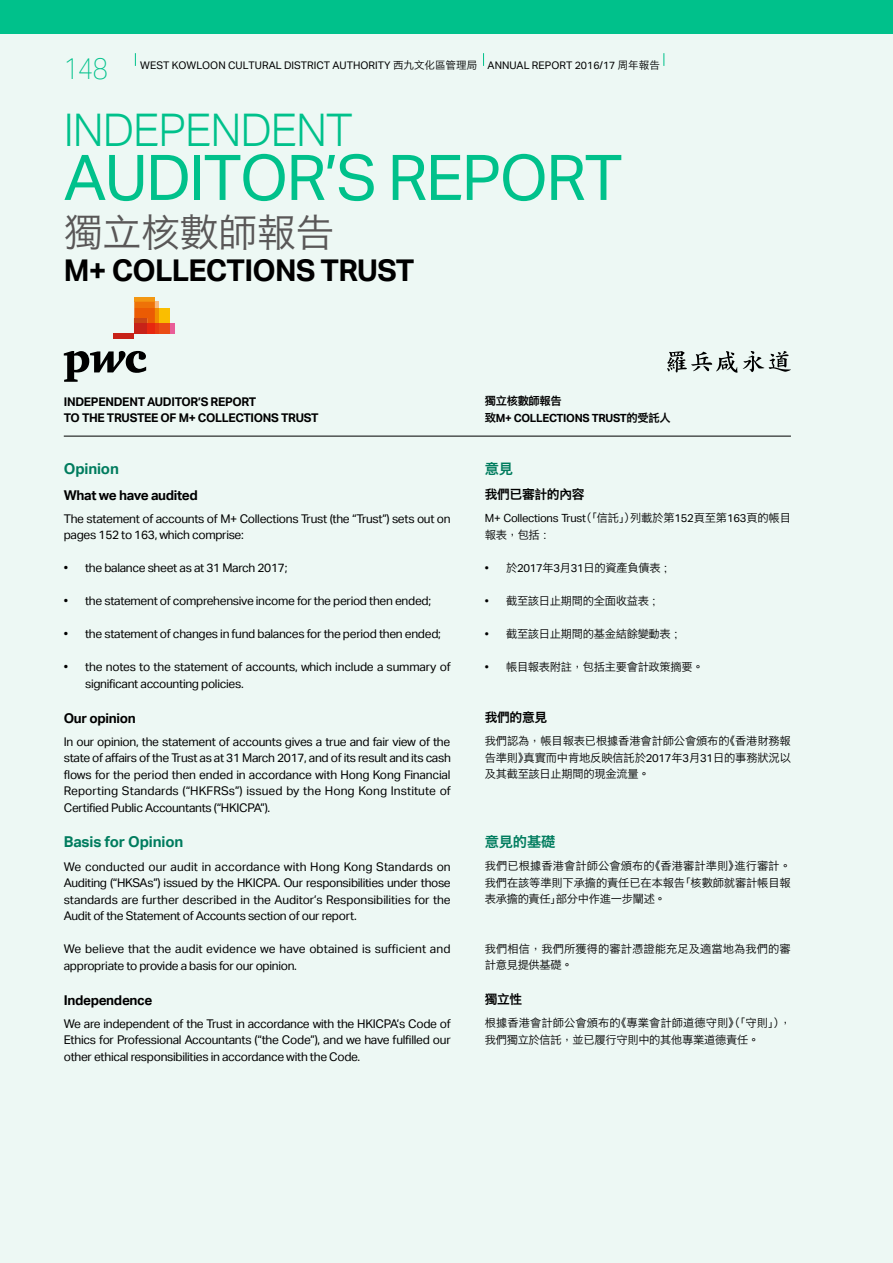
<style>
.page{position:relative;width:893px;height:1263px;background:#edf8f4}
.page>*{position:absolute;margin:0;border:0;box-sizing:border-box;transform-origin:0 0}
.t1{font:63px "Aktiv Grotesk";letter-spacing:-.025em;color:#00c18b}
.t2{font:300 45px "Aktiv Grotesk";letter-spacing:-.025em;color:#00c18b}
.t3{font:39px "Hiragino Sans GB W3";letter-spacing:-.01em;color:#595757}
.t4{font:700 30px "Aktiv Grotesk";letter-spacing:-.025em;color:#000}
.t5{font:100 30px "Aktiv Grotesk";color:#00c18b;scale:.85 1}
.t6{font:700 15px "Aktiv Grotesk";letter-spacing:-.01em;color:#007c5e}
.t7{font:14.25px "Hiragino Sans GB W6";letter-spacing:-.01em;color:#007c5e}
.t8{font:700 13.5px "Aktiv Grotesk";letter-spacing:-.025em;color:#000}
.t9{font:12.75px "Hiragino Sans GB W6";letter-spacing:-.025em;color:#000}
.t10{font:12px/16.5px "Aktiv Grotesk";letter-spacing:-.025em;color:#000;text-align:justify}
.t11{font:12px/16.5px "Aktiv Grotesk";letter-spacing:-.005em;color:#000}
.t12{font:700 12px/16.5px "Aktiv Grotesk";letter-spacing:-.025em;color:#000}
.t13{font:11.25px/16.5px "Hiragino Sans GB W3";letter-spacing:-.025em;color:#000;text-align:justify}
.t14{font:11.25px "Aktiv Grotesk";letter-spacing:-.025em;color:#000}
.t15{font:11.25px/16.5px "Hiragino Sans GB W3";letter-spacing:.01em;color:#000}
.t16{font:700 11.25px "Aktiv Grotesk";letter-spacing:-.025em;color:#000}
.t17{font:11.25px "Hiragino Sans GB W6";letter-spacing:-.025em;color:#000}
.t18{font:10.5px "Aktiv Grotesk";color:#000}
.s1{font-family:"Hiragino Sans GB W3"}
.s2{font-family:"Hiragino Sans GB W6";font-weight:400}
.s3{font-family:"M Hei HK";font-weight:500}
.s4{font-family:"Aktiv Grotesk"}
</style>
<div class="page">
<div style="left:0;top:0;width:893px;height:34px;background:#00c18b"></div>
<svg style="left:135px;top:53px;width:1px;height:13px"></svg>
<svg style="left:483px;top:53px;width:1px;height:13px"></svg>
<svg style="left:663px;top:53px;width:1px;height:13px"></svg>
<svg style="left:64px;top:351px;width:82px;height:31px"></svg>
<div style="left:169px;top:323px;width:6px;height:11px;background:#e95d98"></div>
<hr style="left:134px;top:298px;width:21px;height:4px;background:#f39712">
<div style="left:159px;top:308px;width:10px;height:15px;background:#fabe00"></div>
<div style="left:159px;top:323px;width:10px;height:11px;background:#ea4d14"></div>
<hr style="left:155px;top:323px;width:4px;height:11px;background:#e83b11">
<svg style="left:134px;top:302px;width:25px;height:21px"></svg>
<div style="left:147px;top:323px;width:8px;height:11px;background:#e7270f"></div>
<div style="left:134px;top:318px;width:13px;height:5px;background:#c94515"></div>
<div style="left:134px;top:323px;width:13px;height:11px;background:#c72218"></div>
<div style="left:114px;top:334px;width:20px;height:5px;background:#c72218"></div>
<svg style="left:667px;top:351px;width:70px;height:22px"></svg>
<svg style="left:743px;top:351px;width:48px;height:21px"></svg>
<hr style="left:64px;top:436px;width:727px;height:1px;background:#000">
<h3 class="t5" style="left:64px;top:52px;width:53px">148</h3>
<h2 class="t2" style="left:64px;top:104px;width:290px">INDEPENDENT</h2>
<h1 class="t1" style="left:64px;top:141px;width:560px">AUDITOR’S REPORT</h1>
<h3 class="t3" style="left:64px;top:208px;width:272px">獨立核數師報告</h3>
<h3 class="t4" style="left:64px;top:253px;width:352px">M+ COLLECTIONS TRUST</h3>
<p class="t18" style="left:140px;top:59px;width:521px">WEST KOWLOON CULTURAL DISTRICT AUTHORITY <span class="s1">西九文化區管理局</span> ANNUAL REPORT 2016/17 <span class="s1">周年報告</span></p>
<p class="t12" style="left:64px;top:393px;width:256px">INDEPENDENT AUDITOR’S REPORT<br>TO THE TRUSTEE OF M+ COLLECTIONS TRUST</p>
<p class="t6" style="left:64px;top:460px;width:57px">Opinion</p>
<p class="t8" style="left:64px;top:487px;width:136px">What we have audited</p>
<p class="t10" style="left:64px;top:510px;width:388px">The statement of accounts of M+ Collections Trust (the “Trust”) sets out on pages 152 to 163, which comprise:</p>
<p class="t10" style="left:64px;top:560px;width:225px">• the balance sheet as at 31 March 2017;</p>
<p class="t10" style="left:64px;top:593px;width:369px">• the statement of comprehensive income for the period then ended;</p>
<p class="t10" style="left:64px;top:626px;width:379px">• the statement of changes in fund balances for the period then ended;</p>
<p class="t10" style="left:85px;top:659px;width:367px;text-indent:-21px">• the notes to the statement of accounts, which include a summary of significant accounting policies.</p>
<p class="t8" style="left:64px;top:710px;width:73px">Our opinion</p>
<p class="t10" style="left:64px;top:733px;width:389px">In our opinion, the statement of accounts gives a true and fair view of the state of affairs of the Trust as at 31 March 2017, and of its result and its cash flows for the period then ended in accordance with Hong Kong Financial Reporting Standards (“HKFRSs”) issued by the Hong Kong Institute of Certified Public Accountants (“HKICPA”).</p>
<p class="t6" style="left:64px;top:833px;width:121px">Basis for Opinion</p>
<p class="t10" style="left:64px;top:858px;width:388px">We conducted our audit in accordance with Hong Kong Standards on Auditing (“HKSAs”) issued by the HKICPA. Our responsibilities under those standards are further described in the Auditor’s Responsibilities for the Audit of the Statement of Accounts section of our report.</p>
<p class="t11" style="left:64px;top:941px;width:388px">We believe that the audit evidence we have obtained is sufficient and appropriate to provide a basis for our opinion.</p>
<p class="t8" style="left:64px;top:992px;width:90px">Independence</p>
<p class="t10" style="left:64px;top:1015px;width:388px">We are independent of the Trust in accordance with the HKICPA’s Code of Ethics for Professional Accountants (“the Code”), and we have fulfilled our other ethical responsibilities in accordance with the Code.</p>
<p class="t17" style="left:485px;top:394px;width:79px">獨立核數師報告</p>
<p class="t16" style="left:485px;top:411px;width:188px"><span class="s2">致</span>M+ COLLECTIONS TRUST<span class="s2">的受託人</span></p>
<p class="t7" style="left:485px;top:459px;width:30px">意見</p>
<p class="t9" style="left:485px;top:486px;width:101px">我們已審計的內容</p>
<p class="t14" style="left:485px;top:512px;width:308px">M+ Collections Trust<span class="s1">（「信託」）列載於第</span>152<span class="s1">頁至第</span>163<span class="s1">頁的帳目</span></p>
<p class="t13" style="left:485px;top:526px;width:70px">報表<span class="s3">，</span>包括：</p>
<p class="t13" style="left:485px;top:559px;width:191px"><span class="s4">•</span> 於<span class="s4">2017</span>年<span class="s4">3</span>月<span class="s4">31</span>日的資產負債表；</p>
<p class="t13" style="left:485px;top:592px;width:179px"><span class="s4">•</span> 截至該日止期間的全面收益表；</p>
<p class="t13" style="left:485px;top:625px;width:201px"><span class="s4">•</span> 截至該日止期間的基金結餘變動表；</p>
<p class="t13" style="left:485px;top:658px;width:220px"><span class="s4">•</span> 帳目報表附註<span class="s3">，</span>包括主要會計政策摘要<span class="s3">。</span></p>
<p class="t9" style="left:485px;top:709px;width:64px">我們的意見</p>
<p class="t13" style="left:485px;top:733px;width:308px">我們認為<span class="s3">，</span>帳目報表已根據香港會計師公會頒布的《香港財務報告準則》真實而中肯地反映信託於<span class="s4">2017</span>年<span class="s4">3</span>月<span class="s4">31</span>日的事務狀況以及其截至該日止期間的現金流量<span class="s3">。</span></p>
<p class="t7" style="left:485px;top:832px;width:72px">意見的基礎</p>
<p class="t13" style="left:485px;top:857px;width:308px">我們已根據香港會計師公會頒布的《香港審計準則》進行審計<span class="s3">。</span>我們在該等準則下承擔的責任已在本報告「核數師就審計帳目報表承擔的責任」部分中作進一步闡述<span class="s3">。</span></p>
<p class="t15" style="left:485px;top:940px;width:308px">我們相信<span class="s3">，</span>我們所獲得的審計憑證能充足及適當地為我們的審計意見提供基礎<span class="s3">。</span></p>
<p class="t9" style="left:485px;top:991px;width:39px">獨立性</p>
<p class="t13" style="left:485px;top:1014px;width:308px">根據香港會計師公會頒布的《專業會計師道德守則》（「守則」）<span class="s3">，</span>我們獨立於信託<span class="s3">，</span>並已履行守則中的其他專業道德責任<span class="s3">。</span></p>
</div>
